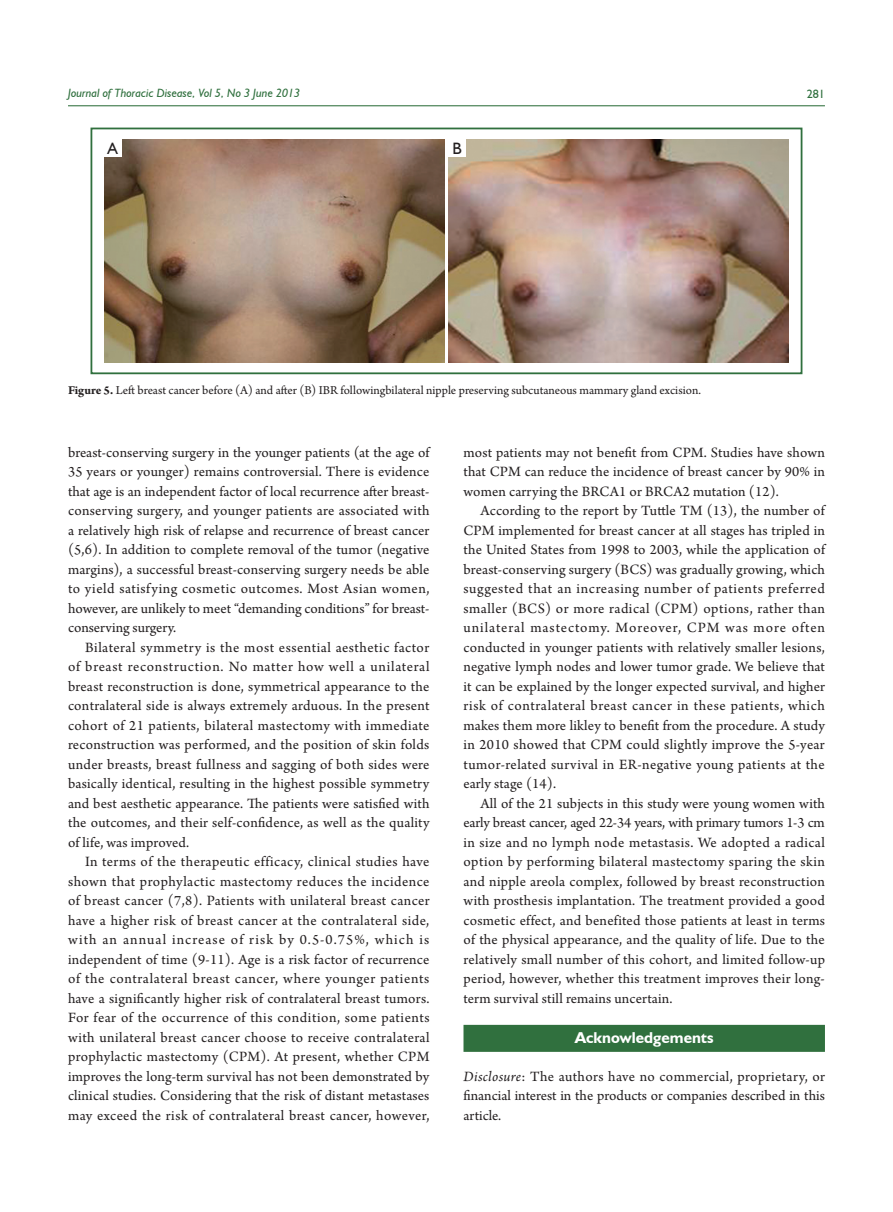
<style>
.page{position:relative;width:893px;height:1212px;background:#fff}
.page>*{position:absolute;margin:0;border:0;box-sizing:border-box;transform-origin:0 0}
.t1{font:16.5px "Humanist 521 BT";color:#231f20}
.t2{font:700 15.75px "Humanist 521 BT";color:#fff}
.t3{font:15px/19.5px "Arno Pro";letter-spacing:.01em;color:#231f20;text-align:justify}
.t4{font:12.75px "Arno Pro";color:#231f20}
.t5{font:italic 12px "Humanist 521 BT";color:#30703e}
.t6{font:12px "Humanist 521 BT";color:#30703e}
.s1{font-weight:700}
.s2{font-style:italic}
</style>
<div class="page">
<hr style="left:68px;top:105px;width:757px;height:1px;background:#30703e">
<div style="left:463px;top:1025px;width:362px;height:27px;background:#30703e"></div>
<img style="left:104px;top:140px;width:340px;height:222px">
<img style="left:449px;top:140px;width:340px;height:222px">
<div style="left:104px;top:140px;width:17px;height:17px;background:#fff"></div>
<div style="left:449px;top:140px;width:17px;height:17px;background:#fff"></div>
<div style="left:91px;top:128px;width:711px;height:246px;border:2px solid #30703e"></div>
<p class="t5" style="left:68px;top:86px;width:234px">Journal of Thoracic Disease, Vol 5, No 3 June 2013</p>
<p class="t6" style="left:807px;top:87px;width:20px">281</p>
<p class="t1" style="left:107px;top:138px;width:12px">A</p>
<p class="t1" style="left:452px;top:138px;width:11px">B</p>
<p class="t4" style="left:68px;top:383px;width:634px"><span class="s1">Figure 5.</span> Left breast cancer before (A) and after (B) IBR followingbilateral nipple preserving subcutaneous mammary gland excision.</p>
<p class="t3" style="left:68px;top:443px;width:363px">breast-conserving surgery in the younger patients (at the age of 35 years or younger) remains controversial. There is evidence that age is an independent factor of local recurrence after breast&shy;conserving surgery, and younger patients are associated with a relatively high risk of relapse and recurrence of breast cancer (5,6). In addition to complete removal of the tumor (negative margins), a successful breast-conserving surgery needs be able to yield satisfying cosmetic outcomes. Most Asian women, however, are unlikely to meet “demanding conditions” for breast&shy;conserving surgery.</p>
<p class="t3" style="left:68px;top:638px;width:363px;text-indent:17px">Bilateral symmetry is the most essential aesthetic factor of breast reconstruction. No matter how well a unilateral breast reconstruction is done, symmetrical appearance to the contralateral side is always extremely arduous. In the present cohort of 21 patients, bilateral mastectomy with immediate reconstruction was performed, and the position of skin folds under breasts, breast fullness and sagging of both sides were basically identical, resulting in the highest possible symmetry and best aesthetic appearance. The patients were satisfied with the outcomes, and their self-confidence, as well as the quality of life, was improved.</p>
<p class="t3" style="left:68px;top:852px;width:363px;text-indent:17px">In terms of the therapeutic efficacy, clinical studies have shown that prophylactic mastectomy reduces the incidence of breast cancer (7,8). Patients with unilateral breast cancer have a higher risk of breast cancer at the contralateral side, with an annual increase of risk by 0.5-0.75%, which is independent of time (9-11). Age is a risk factor of recurrence of the contralateral breast cancer, where younger patients have a significantly higher risk of contralateral breast tumors.<br>For fear of the occurrence of this condition, some patients with unilateral breast cancer choose to receive contralateral prophylactic mastectomy (CPM). At present, whether CPM improves the long-term survival has not been demonstrated by clinical studies. Considering that the risk of distant metastases may exceed the risk of contralateral breast cancer, however,</p>
<p class="t3" style="left:463px;top:443px;width:363px">most patients may not benefit from CPM. Studies have shown that CPM can reduce the incidence of breast cancer by 90% in women carrying the BRCA1 or BRCA2 mutation (12).</p>
<p class="t3" style="left:463px;top:501px;width:363px;text-indent:17px">According to the report by Tuttle TM (13), the number of CPM implemented for breast cancer at all stages has tripled in the United States from 1998 to 2003, while the application of breast-conserving surgery (BCS) was gradually growing, which suggested that an increasing number of patients preferred smaller (BCS) or more radical (CPM) options, rather than unilateral mastectomy. Moreover, CPM was more often conducted in younger patients with relatively smaller lesions, negative lymph nodes and lower tumor grade. We believe that it can be explained by the longer expected survival, and higher risk of contralateral breast cancer in these patients, which makes them more likley to benefit from the procedure. A study in 2010 showed that CPM could slightly improve the 5-year tumor-related survival in ER-negative young patients at the early stage (14).</p>
<p class="t3" style="left:463px;top:794px;width:363px;text-indent:17px">All of the 21 subjects in this study were young women with early breast cancer, aged 22-34 years, with primary tumors 1-3 cm in size and no lymph node metastasis. We adopted a radical option by performing bilateral mastectomy sparing the skin and nipple areola complex, followed by breast reconstruction with prosthesis implantation. The treatment provided a good cosmetic effect, and benefited those patients at least in terms of the physical appearance, and the quality of life. Due to the relatively small number of this cohort, and limited follow-up period, however, whether this treatment improves their long&shy;term survival still remains uncertain.</p>
<p class="t2" style="left:575px;top:1027px;width:140px">Acknowledgements</p>
<p class="t3" style="left:463px;top:1067px;width:363px"><span class="s2">Disclosure</span>: The authors have no commercial, proprietary, or financial interest in the products or companies described in this article.</p>
</div>
